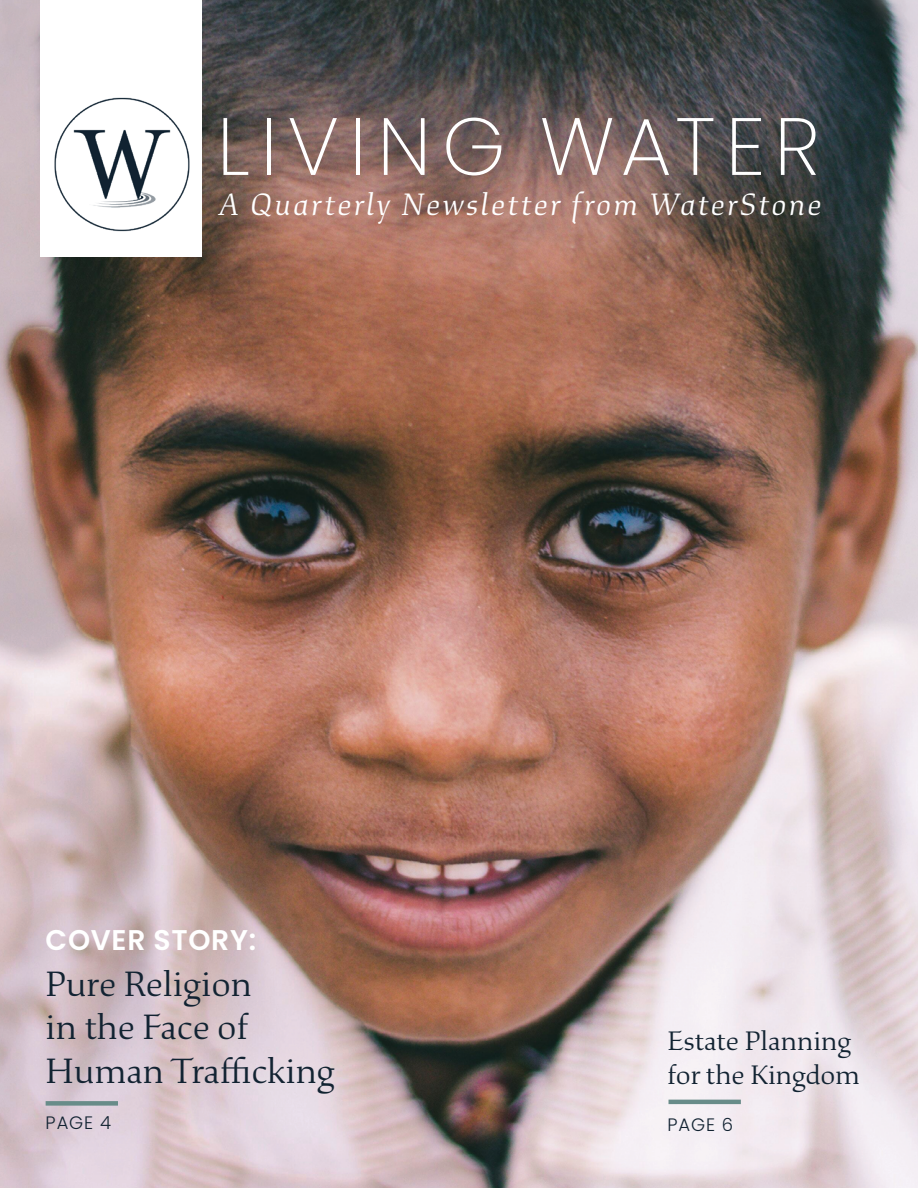
<style>
.page{position:relative;width:918px;height:1188px;background:#fff}
.page>*{position:absolute;margin:0;border:0;box-sizing:border-box;transform-origin:0 0}
.t1{font:200 81px "Poppins";letter-spacing:.125em;color:#fff}
.t2{font:300 37.5px/43.5px "Study";color:#122332}
.t3{font:italic 300 33px "Study";letter-spacing:.065em;color:#fff}
.t4{font:300 28.5px/34.2px "Study";color:#122332}
.t5{font:600 28.5px "Poppins";letter-spacing:.025em;color:#fff}
.t6{font:300 18px "Poppins";letter-spacing:.05em;color:#122332}
</style>
<div class="page">
<img style="left:0;top:0;width:918px;height:1188px">
<div style="left:46px;top:1101px;width:72px;height:5px;background:#688c89"></div>
<hr style="left:669px;top:1100px;width:72px;height:4px;background:#688c89">
<div style="left:40px;top:0;width:162px;height:256px;background:#fff"></div>
<img style="left:54px;top:97px;width:136px;height:135px">
<h1 class="t1" style="left:217px;top:100px;width:604px">LIVING WATER</h1>
<p class="t3" style="left:219px;top:185px;width:604px">A Quarterly Newsletter from WaterStone</p>
<p class="t5" style="left:46px;top:923px;width:212px">COVER STORY:</p>
<p class="t2" style="left:46px;top:962px;width:291px">Pure Religion<br>in the Face of<br>Human Trafficking</p>
<p class="t6" style="left:46px;top:1113px;width:67px">PAGE 4</p>
<p class="t4" style="left:668px;top:1024px;width:194px">Estate Planning for the Kingdom</p>
<p class="t6" style="left:668px;top:1115px;width:67px">PAGE 6</p>
</div>
